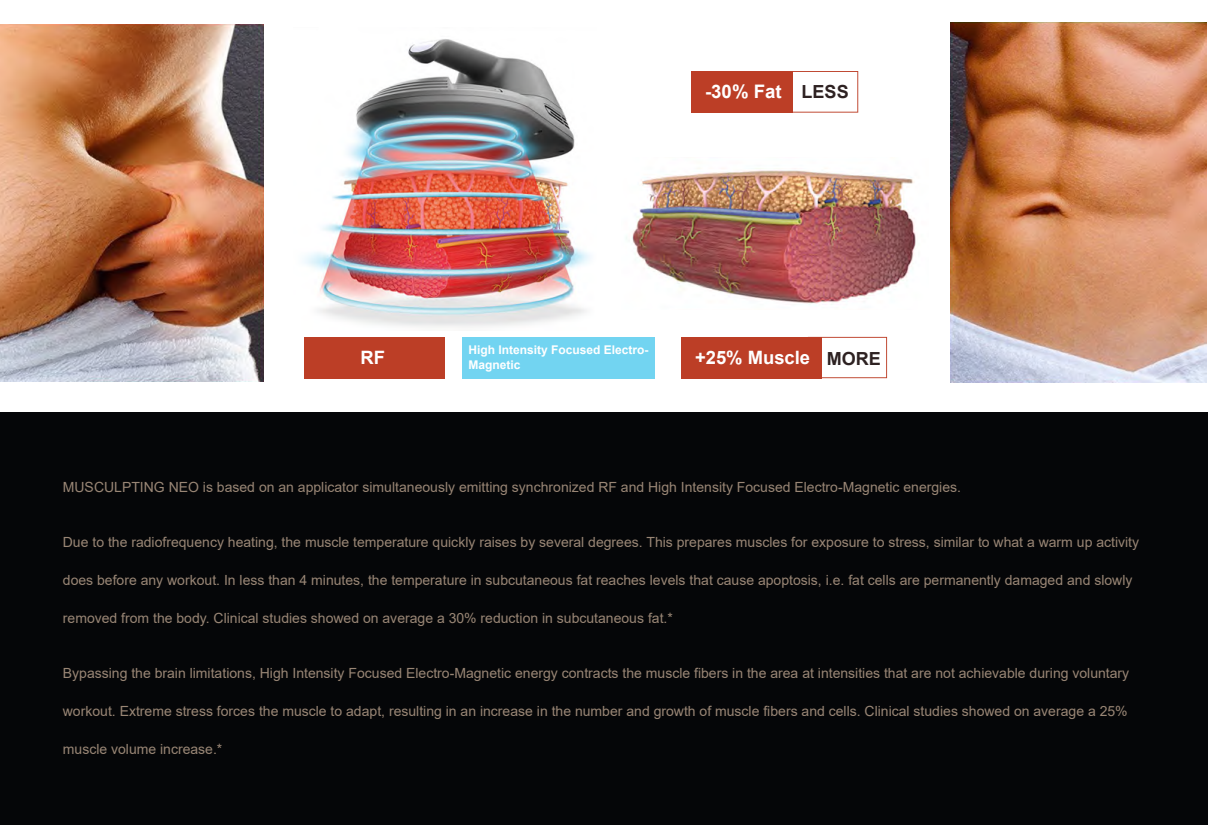
<style>
.page{position:relative;width:1208px;height:825px;background:#fff}
.page>*{position:absolute;margin:0;border:0;box-sizing:border-box;transform-origin:0 0}
.t1{font:700 18.6px "Arial";color:#fff}
.t2{font:700 18.4px "Arial";color:#fff}
.t3{font:700 18px "Arial";color:#2e2222}
.t4{font:14px "Arial";color:#998675}
.t5{font:700 12px/15px "Arial";color:#fff}
</style>
<div class="page">
<div style="left:0;top:413px;width:1208px;height:412px;background:#050608"></div>
<img style="left:0;top:25px;width:264px;height:356px">
<img style="left:950px;top:23px;width:256px;height:360px">
<img style="left:303px;top:39px;width:287px;height:289px">
<div style="left:681px;top:337px;width:141px;height:41px;background:#bc3e26"></div>
<div style="left:304px;top:337px;width:141px;height:41px;background:#bc3e26"></div>
<div style="left:462px;top:337px;width:192px;height:41px;background:#72d4f1"></div>
<svg style="left:822px;top:337px;width:65px;height:41px"></svg>
<svg style="left:793px;top:71px;width:65px;height:42px"></svg>
<div style="left:691px;top:71px;width:102px;height:42px;background:#bc3e26"></div>
<img style="left:626px;top:168px;width:290px;height:137px">
<h1 class="t1" style="left:705px;top:78px;width:78px">-30% Fat</h1>
<p class="t3" style="left:801px;top:79px;width:49px">LESS</p>
<p class="t5" style="left:468px;top:342px;width:182px">High Intensity Focused Electro-<br>Magnetic</p>
<h2 class="t2" style="left:360px;top:344px;width:26px">RF</h2>
<h2 class="t2" style="left:695px;top:344px;width:117px">+25% Muscle</h2>
<p class="t3" style="left:827px;top:346px;width:56px">MORE</p>
<p class="t4" style="left:63px;top:478px;width:899px">MUSCULPTING NEO is based on an applicator simultaneously emitting synchronized RF and High Intensity Focused Electro-Magnetic energies.</p>
<p class="t4" style="left:63px;top:533px;width:1077px">Due to the radiofrequency heating, the muscle temperature quickly raises by several degrees. This prepares muscles for exposure to stress, similar to what a warm up activity</p>
<p class="t4" style="left:63px;top:571px;width:1071px">does before any workout. In less than 4 minutes, the temperature in subcutaneous fat reaches levels that cause apoptosis, i.e. fat cells are permanently damaged and slowly</p>
<p class="t4" style="left:63px;top:609px;width:611px">removed from the body. Clinical studies showed on average a 30% reduction in subcutaneous fat.*</p>
<p class="t4" style="left:63px;top:664px;width:1068px">Bypassing the brain limitations, High Intensity Focused Electro-Magnetic energy contracts the muscle fibers in the area at intensities that are not achievable during voluntary</p>
<p class="t4" style="left:63px;top:702px;width:1066px">workout. Extreme stress forces the muscle to adapt, resulting in an increase in the number and growth of muscle fibers and cells. Clinical studies showed on average a 25%</p>
<p class="t4" style="left:63px;top:740px;width:161px">muscle volume increase.*</p>
</div>
